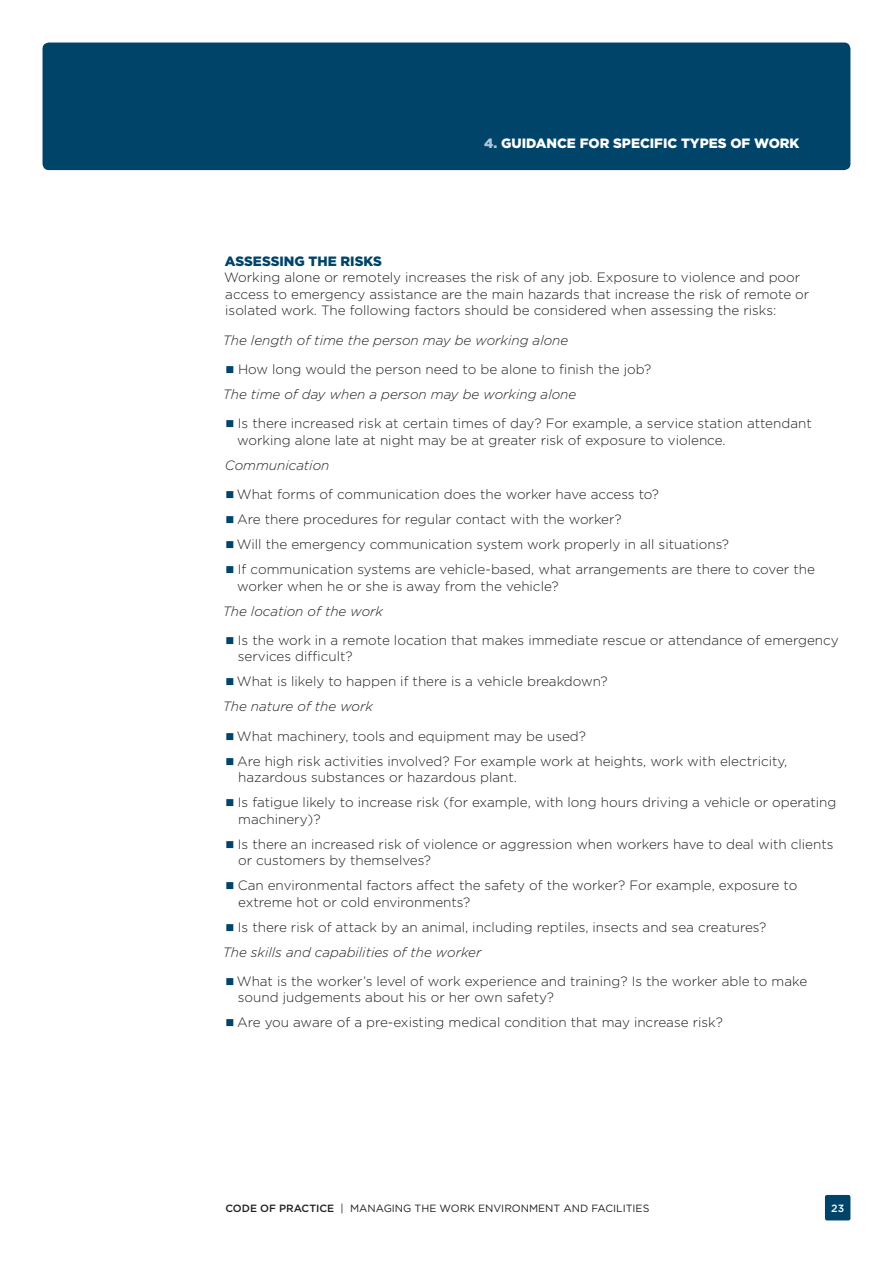
<style>
.page{position:relative;width:893px;height:1263px;background:#fff}
.page>*{position:absolute;margin:0;border:0;box-sizing:border-box;transform-origin:0 0}
.Body_copy{font:300 13.5px/16.5px "Gotham";color:#231f20}
.Body_copy-2{font:italic 300 13.5px "Gotham";color:#231f20}
.Running_header{font:900 13.5px "Gotham";color:#fff}
.Header_3{font:900 13.5px "Gotham";color:#00446a}
.t1{font:10.5px "Gotham";color:#231f20}
.t2{font:500 10.5px "Gotham";color:#fff}
.s1{color:#b0c7d9}
.s2{font-weight:500}
</style>
<div class="page">
<div style="left:43px;top:43px;width:807px;height:127px;background:#00446a;border-radius:6px"></div>
<div style="left:825px;top:1195px;width:25px;height:25px;background:#00446a;border-radius:2px"></div>
<p class="Running_header" style="left:484px;top:135px;width:317px"><span class="s1">4.</span> GUIDANCE FOR SPECIFIC TYPES OF WORK</p>
<p class="Header_3" style="left:225px;top:253px;width:159px">ASSESSING THE RISKS</p>
<p class="Body_copy" style="left:224px;top:269px;width:587px">Working alone or remotely increases the risk of any job. Exposure to violence and poor access to emergency assistance are the main hazards that increase the risk of remote or isolated work. The following factors should be considered when assessing the risks:</p>
<p class="Body_copy-2" style="left:223px;top:332px;width:347px">The length of time the person may be working alone</p>
<p class="Body_copy" style="left:238px;top:361px;width:415px">How long would the person need to be alone to finish the job?</p>
<p class="Body_copy-2" style="left:223px;top:386px;width:355px">The time of day when a person may be working alone</p>
<p class="Body_copy" style="left:237px;top:415px;width:576px">Is there increased risk at certain times of day? For example, a service station attendant working alone late at night may be at greater risk of exposure to violence.</p>
<p class="Body_copy-2" style="left:225px;top:457px;width:106px">Communication</p>
<p class="Body_copy" style="left:237px;top:486px;width:424px">What forms of communication does the worker have access to?</p>
<p class="Body_copy" style="left:237px;top:511px;width:386px">Are there procedures for regular contact with the worker?</p>
<p class="Body_copy" style="left:237px;top:536px;width:494px">Will the emergency communication system work properly in all situations?</p>
<p class="Body_copy" style="left:237px;top:561px;width:579px">If communication systems are vehicle-based, what arrangements are there to cover the worker when he or she is away from the vehicle?</p>
<p class="Body_copy-2" style="left:223px;top:603px;width:162px">The location of the work</p>
<p class="Body_copy" style="left:238px;top:632px;width:602px">Is the work in a remote location that makes immediate rescue or attendance of emergency services difficult?</p>
<p class="Body_copy" style="left:237px;top:673px;width:372px">What is likely to happen if there is a vehicle breakdown?</p>
<p class="Body_copy-2" style="left:223px;top:698px;width:152px">The nature of the work</p>
<p class="Body_copy" style="left:237px;top:727px;width:351px">What machinery, tools and equipment may be used?</p>
<p class="Body_copy" style="left:237px;top:752px;width:552px">Are high risk activities involved? For example work at heights, work with electricity, hazardous substances or hazardous plant.</p>
<p class="Body_copy" style="left:238px;top:794px;width:600px">Is fatigue likely to increase risk (for example, with long hours driving a vehicle or operating machinery)?</p>
<p class="Body_copy" style="left:238px;top:835px;width:597px">Is there an increased risk of violence or aggression when workers have to deal with clients or customers by themselves?</p>
<p class="Body_copy" style="left:238px;top:877px;width:561px">Can environmental factors affect the safety of the worker? For example, exposure to extreme hot or cold environments?</p>
<p class="Body_copy" style="left:238px;top:918px;width:530px">Is there risk of attack by an animal, including reptiles, insects and sea creatures?</p>
<p class="Body_copy-2" style="left:223px;top:944px;width:260px">The skills and capabilities of the worker</p>
<p class="Body_copy" style="left:237px;top:973px;width:572px">What is the worker’s level of work experience and training? Is the worker able to make sound judgements about his or her own safety?</p>
<p class="Body_copy" style="left:237px;top:1014px;width:487px">Are you aware of a pre-existing medical condition that may increase risk?</p>
<p class="t1" style="left:225px;top:1202px;width:425px"><span class="s2">CODE OF PRACTICE</span> | MANAGING THE WORK ENVIRONMENT AND FACILITIES</p>
<p class="t2" style="left:831px;top:1202px;width:14px">23</p>
</div>
